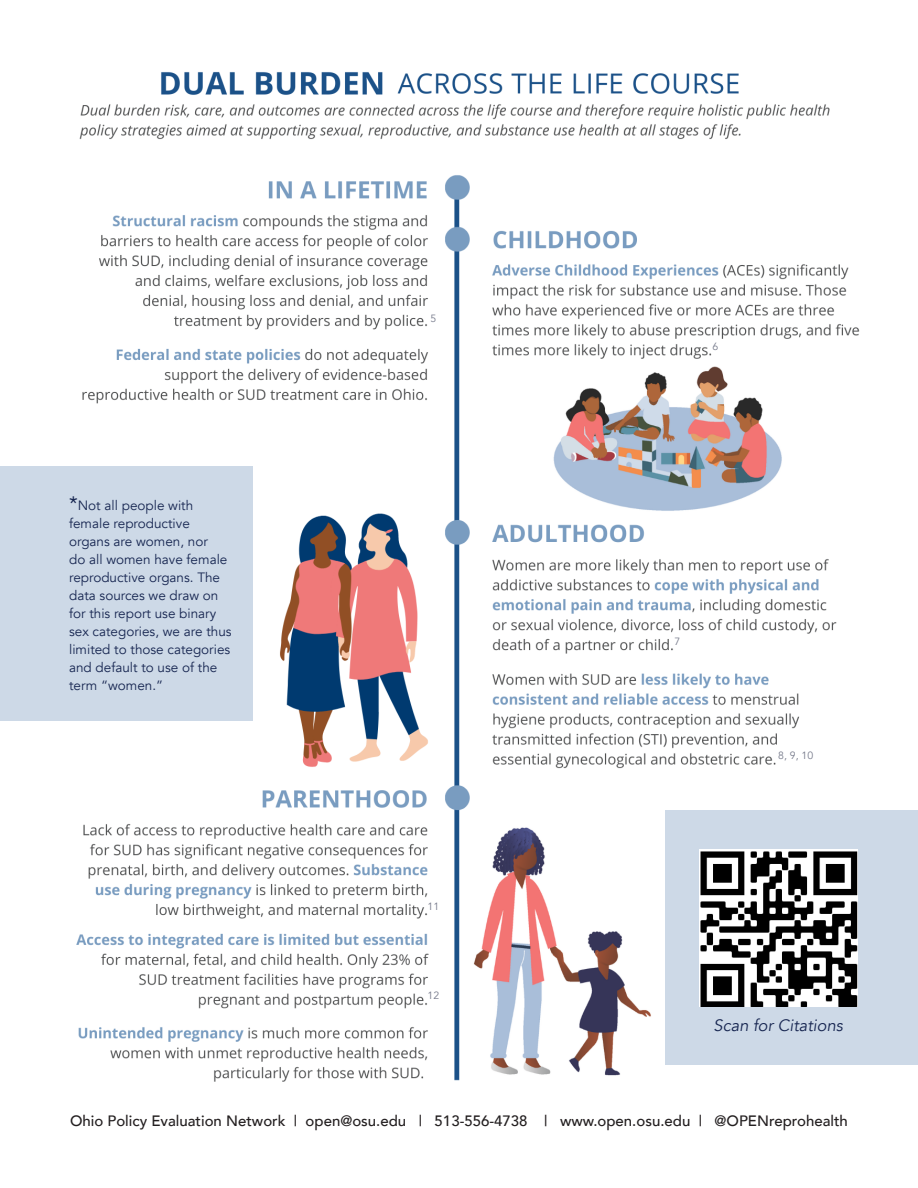
<style>
.page{position:relative;width:918px;height:1188px;background:#fff}
.page>*{position:absolute;margin:0;border:0;box-sizing:border-box;transform-origin:0 0}
.Paragraph_Style_1{font:italic 16.5px "Avenir";color:#172651}
.t1{font:500 15px "Avenir";color:#231f20}
.Paragraph_Style_1-2{font:13.5px/18px "Avenir";color:#172651}
.t2{font:10.5px "Avenir";color:#767a8b}
.s1{font-size:19.5px}
</style>
<div class="page">
<img style="left:54px;top:72px;width:806px;height:1010px">
<div style="left:0;top:467px;width:253px;height:254px;background:#cdd9e7"></div>
<div style="left:665px;top:810px;width:253px;height:255px;background:#cdd9e7"></div>
<img style="left:699px;top:850px;width:158px;height:157px">
<p class="Paragraph_Style_1-2" style="left:69px;top:496px;width:164px"><span class="s1">*</span>Not all people with female reproductive organs are women, nor<br>do all women have female reproductive organs. The data sources we draw on for this report use binary sex categories, we are thus limited to those categories and default to use of the term “women.”</p>
<p class="t2" style="left:430px;top:312px;width:7px">5</p>
<p class="t2" style="left:428px;top:900px;width:13px">11</p>
<p class="t2" style="left:428px;top:989px;width:13px">12</p>
<p class="t2" style="left:712px;top:340px;width:7px">6</p>
<p class="t2" style="left:675px;top:635px;width:7px">7</p>
<p class="t2" style="left:778px;top:749px;width:37px">8, 9, 10</p>
<p class="Paragraph_Style_1" style="left:714px;top:1016px;width:131px">Scan for Citations</p>
<p class="t1" style="left:70px;top:1108px;width:779px">Ohio Policy Evaluation Network | open@osu.edu | 513-556-4738 | www.open.osu.edu | @OPENreprohealth</p>
</div>
